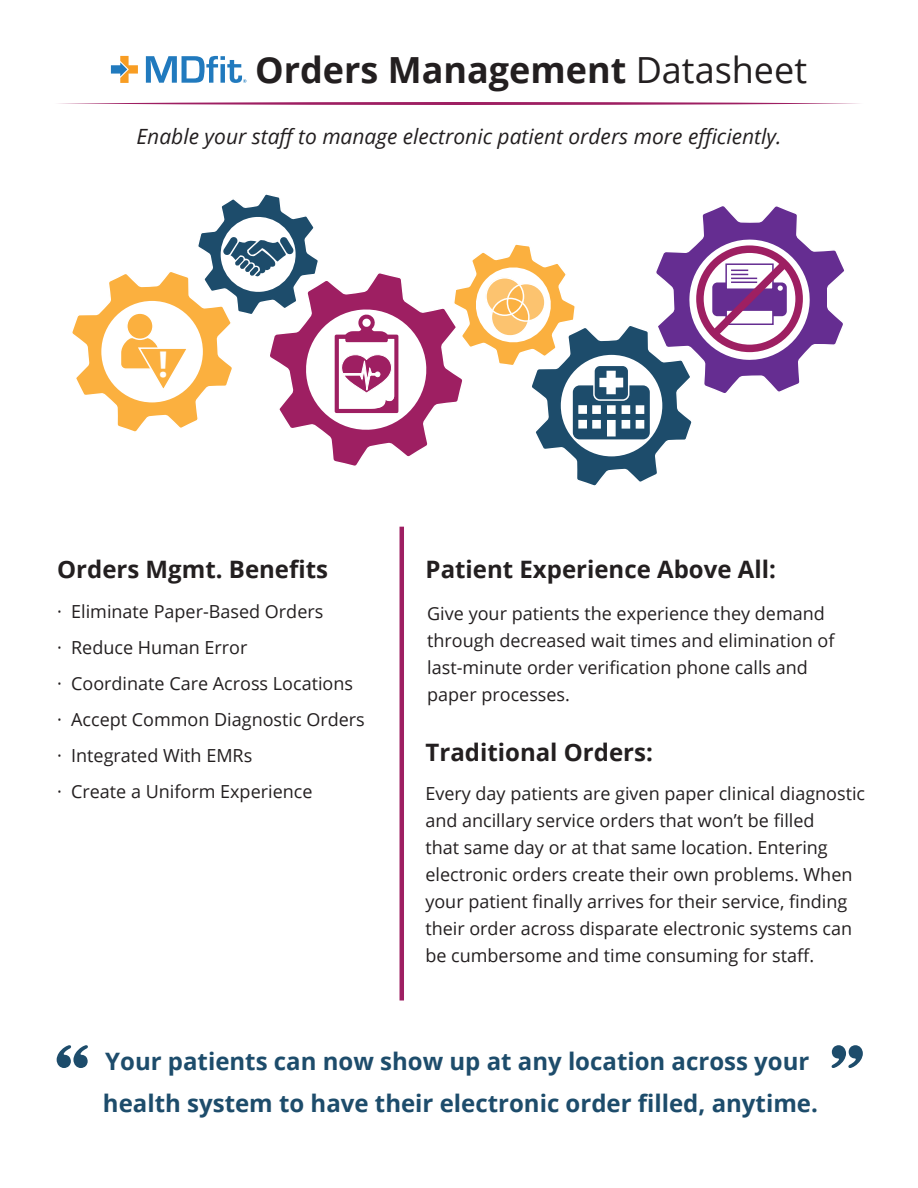
<style>
.page{position:relative;width:918px;height:1188px;background:#fff}
.page>*{position:absolute;margin:0;border:0;box-sizing:border-box;transform-origin:0 0}
.t1{font:700 36px "Open Sans";color:#231f20}
.t2{font:700 35.4px "Open Sans";color:#fff}
.t3{font:700 24px/42px "Open Sans";color:#1d4c6b}
.t4{font:700 24px "Open Sans";color:#231f20}
.t5{font:italic 21px "Open Sans";color:#231f20}
.t6{font:18px/27px "Open Sans";color:#231f20}
.s1{font-weight:400}
</style>
<div class="page">
<svg style="left:58px;top:102px;width:802px;height:3px"></svg>
<hr style="left:400px;top:527px;width:4px;height:474px;background:#9e1f62">
<svg style="left:57px;top:1045px;width:31px;height:23px"></svg>
<svg style="left:832px;top:1045px;width:31px;height:23px"></svg>
<svg style="left:111px;top:56px;width:27px;height:27px"></svg>
<svg style="left:146px;top:56px;width:100px;height:27px"></svg>
<svg style="left:72px;top:194px;width:772px;height:292px"></svg>
<div style="left:592px;top:405px;width:9px;height:9px;background:#fff;border:2px solid #fff"></div>
<div style="left:607px;top:405px;width:9px;height:9px;background:#fff;border:2px solid #fff"></div>
<div style="left:622px;top:405px;width:8px;height:9px;background:#fff;border:2px solid #fff"></div>
<div style="left:636px;top:405px;width:8px;height:9px;background:#fff;border:2px solid #fff"></div>
<div style="left:578px;top:405px;width:9px;height:9px;background:#fff;border:2px solid #fff"></div>
<div style="left:592px;top:420px;width:9px;height:9px;background:#fff;border:2px solid #fff"></div>
<div style="left:607px;top:420px;width:9px;height:16px;background:#fff;border:2px solid #fff"></div>
<div style="left:622px;top:420px;width:8px;height:9px;background:#fff;border:2px solid #fff"></div>
<div style="left:636px;top:420px;width:8px;height:9px;background:#fff;border:2px solid #fff"></div>
<div style="left:578px;top:420px;width:9px;height:9px;background:#fff;border:2px solid #fff"></div>
<h1 class="t1" style="left:255px;top:45px;width:553px">Orders Management <span class="s1">Datasheet</span></h1>
<p class="t5" style="left:137px;top:122px;width:646px">Enable your staff to manage electronic patient orders more efficiently.</p>
<h2 class="t2" style="left:158px;top:340px;width:12px">!</h2>
<h3 class="t4" style="left:57px;top:552px;width:272px">Orders Mgmt. Benefits</h3>
<p class="t6" style="left:57px;top:593px;width:309px;line-height:36px">· Eliminate Paper-Based Orders<br>· Reduce Human Error<br>· Coordinate Care Across Locations<br>· Accept Common Diagnostic Orders · Integrated With EMRs<br>· Create a Uniform Experience</p>
<h3 class="t4" style="left:426px;top:552px;width:352px">Patient Experience Above All:</h3>
<p class="t6" style="left:427px;top:599px;width:409px">Give your patients the experience they demand through decreased wait times and elimination of last-minute order verification phone calls and paper processes.</p>
<h3 class="t4" style="left:426px;top:735px;width:229px">Traditional Orders:</h3>
<p class="t6" style="left:425px;top:779px;width:441px">Every day patients are given paper clinical diagnostic and ancillary service orders that won’t be filled<br>that same day or at that same location. Entering electronic orders create their own problems. When your patient finally arrives for their service, finding their order across disparate electronic systems can be cumbersome and time consuming for staff.</p>
<h3 class="t3" style="left:103px;top:1039px;width:716px">Your patients can now show up at any location across your health system to have their electronic order filled, anytime.</h3>
</div>
